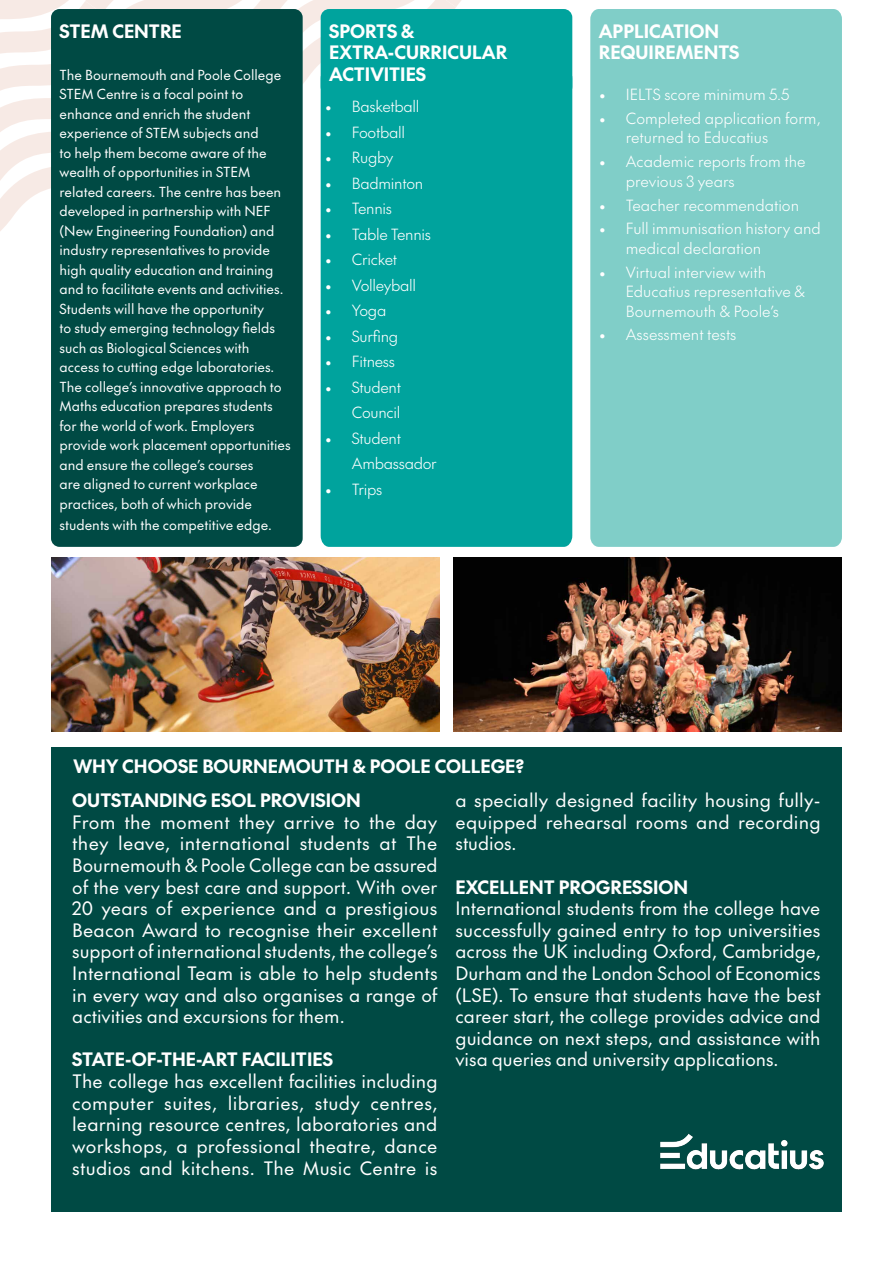
<style>
.page{position:relative;width:893px;height:1263px;background:#fff}
.page>*{position:absolute;margin:0;border:0;box-sizing:border-box;transform-origin:0 0}
.t1{font:18px/21.6px "The Future";letter-spacing:.005em;color:#fff;text-align:justify}
.t2{font:700 18px/21.6px "The Future";color:#fff}
.t3{font:300 15px/19.5px "The Future";color:#fff}
.t4{font:300 15px/25.5px "The Future";letter-spacing:-.02em;color:#fff;text-align:right}
.t5{font:13.5px/19.5px "The Future";color:#fff}
</style>
<div class="page">
<div style="left:321px;top:89px;width:251px;height:458px;background:#00a39d"></div>
<svg style="left:0;top:0;width:521px;height:237px"></svg>
<div style="left:51px;top:9px;width:252px;height:538px;background:#004a44;border-radius:9px"></div>
<div style="left:321px;top:9px;width:251px;height:86px;background:#00a39d;border-radius:9px"></div>
<div style="left:590px;top:9px;width:252px;height:538px;background:#80cec8"></div>
<div style="left:51px;top:766px;width:791px;height:446px;background:#004a44"></div>
<div style="left:51px;top:747px;width:791px;height:35px;background:#004a44"></div>
<img style="left:453px;top:557px;width:389px;height:174px">
<img style="left:660px;top:1133px;width:164px;height:37px">
<img style="left:51px;top:557px;width:389px;height:174px">
<p class="t2" style="left:60px;top:19px;width:124px">STEM CENTRE</p>
<p class="t5" style="left:60px;top:64px;width:223px">The Bournemouth and Poole College<br>STEM Centre is a focal point to enhance and enrich the student experience of STEM subjects and<br>to help them become aware of the wealth of opportunities in STEM related careers. The centre has been developed in partnership with NEF</p>
<p class="t5" style="left:60px;top:220px;width:217px">(New Engineering Foundation) and industry representatives to provide high quality education and training</p>
<p class="t5" style="left:60px;top:279px;width:233px">and to facilitate events and activities.<br>Students will have the opportunity<br>to study emerging technology fields such as Biological Sciences with access to cutting edge laboratories.<br>The college’s innovative approach to Maths education prepares students for the world of work. Employers provide work placement opportunities and ensure the college’s courses<br>are aligned to current workplace practices, both of which provide</p>
<p class="t5" style="left:60px;top:515px;width:214px">students with the competitive edge.</p>
<p class="t2" style="left:329px;top:19px;width:180px">SPORTS &amp;<br>EXTRA-CURRICULAR<br>ACTIVITIES</p>
<p class="t2" style="left:599px;top:19px;width:142px">APPLICATION<br>REQUIREMENTS</p>
<p class="t3" style="left:599px;top:85px;width:192px">• IELTS score minimum 5.5</p>
<p class="t3" style="left:626px;top:108px;width:196px;text-indent:-27px">• Completed application form, returned to Educatius</p>
<p class="t3" style="left:626px;top:152px;width:181px;text-indent:-27px">• Academic reports from the previous 3 years</p>
<p class="t3" style="left:599px;top:195px;width:202px">• Teacher recommendation</p>
<p class="t3" style="left:626px;top:219px;width:197px;text-indent:-27px">• Full immunisation history and medical declaration</p>
<p class="t3" style="left:626px;top:262px;width:181px;text-indent:-27px">• Virtual interview with<br>Educatius representative &amp;<br>Bournemouth &amp; Poole’s</p>
<p class="t3" style="left:599px;top:325px;width:139px">• Assessment tests</p>
<p class="t4" style="left:325px;top:93px;width:96px">• Basketball</p>
<p class="t4" style="left:325px;top:119px;width:82px">• Football</p>
<p class="t3" style="left:325px;top:147px;width:70px">• Rugby</p>
<p class="t4" style="left:325px;top:170px;width:100px">• Badminton</p>
<p class="t3" style="left:325px;top:198px;width:69px">• Tennis</p>
<p class="t4" style="left:325px;top:221px;width:108px">• Table Tennis</p>
<p class="t4" style="left:325px;top:246px;width:74px">• Cricket</p>
<p class="t4" style="left:325px;top:272px;width:93px">• Volleyball</p>
<p class="t3" style="left:325px;top:300px;width:63px">• Yoga</p>
<p class="t3" style="left:325px;top:326px;width:75px">• Surfing</p>
<p class="t4" style="left:325px;top:348px;width:72px">• Fitness</p>
<p class="t4" style="left:325px;top:374px;width:78px">• Student<br>Council</p>
<p class="t4" style="left:352px;top:425px;width:86px;text-align:left;text-indent:-27px">• Student<br>Ambassador</p>
<p class="t3" style="left:325px;top:479px;width:59px">• Trips</p>
<p class="t2" style="left:74px;top:755px;width:452px">WHY CHOOSE BOURNEMOUTH &amp; POOLE COLLEGE?</p>
<p class="t2" style="left:72px;top:789px;width:290px">OUTSTANDING ESOL PROVISION</p>
<p class="t1" style="left:72px;top:811px;width:367px">From the moment they arrive to the day they leave, international students at The Bournemouth &amp; Poole College can be assured of the very best care and support. With over 20 years of experience and a prestigious Beacon Award to recognise their excellent support of international students, the college’s International Team is able to help students in every way and also organises a range of activities and excursions for them.</p>
<p class="t2" style="left:72px;top:1048px;width:262px">STATE-OF-THE-ART FACILITIES</p>
<p class="t1" style="left:72px;top:1070px;width:367px">The college has excellent facilities including computer suites, libraries, study centres, learning resource centres, laboratories and workshops, a professional theatre, dance studios and kitchens. The Music Centre is</p>
<p class="t1" style="left:455px;top:789px;width:367px">a specially designed facility housing fully&shy;equipped rehearsal rooms and recording studios.</p>
<p class="t2" style="left:455px;top:875px;width:234px">EXCELLENT PROGRESSION</p>
<p class="t1" style="left:455px;top:897px;width:367px">International students from the college have successfully gained entry to top universities across the UK including Oxford, Cambridge, Durham and the London School of Economics (LSE). To ensure that students have the best career start, the college provides advice and guidance on next steps, and assistance with visa queries and university applications.</p>
</div>
